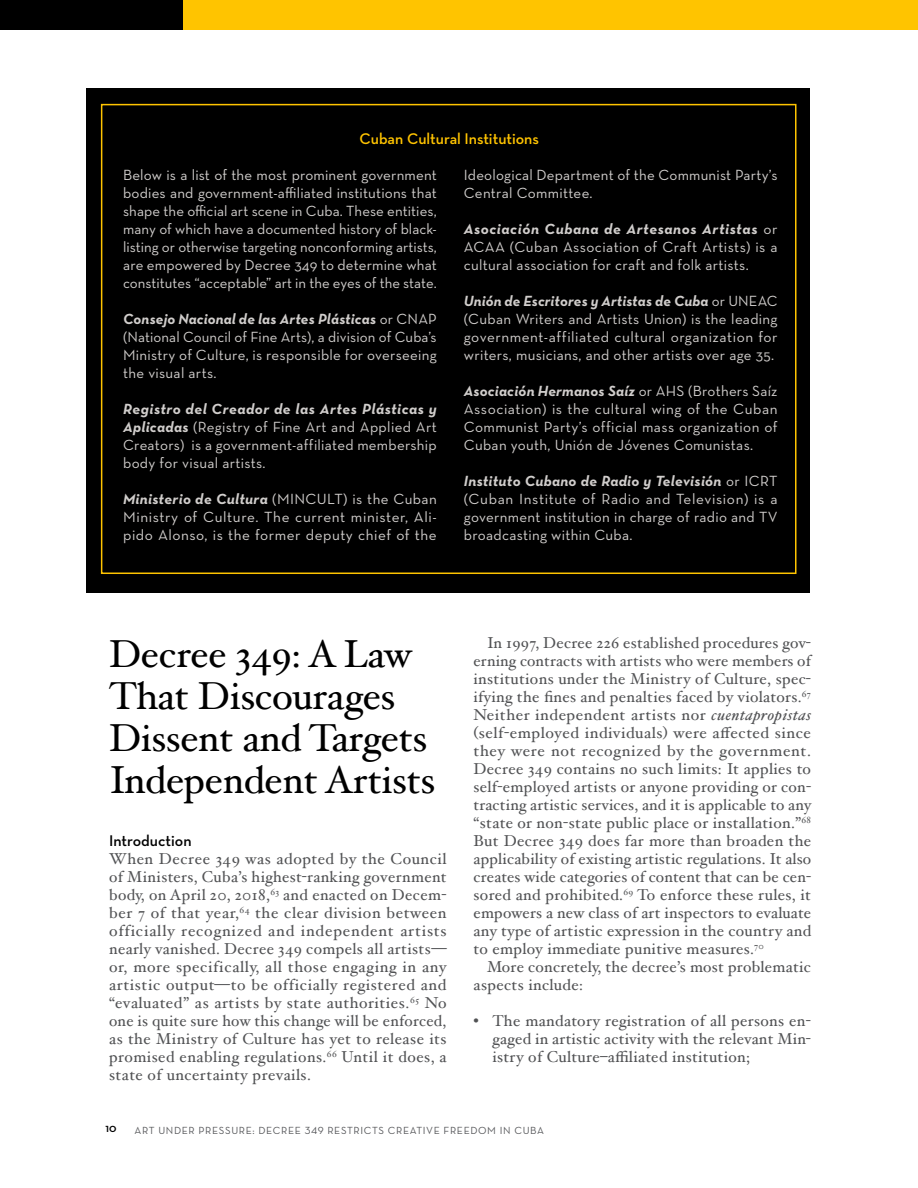
<style>
.page{position:relative;width:918px;height:1188px;background:#fff}
.page>*{position:absolute;margin:0;border:0;box-sizing:border-box;transform-origin:0 0}
.t1{font:39px/42px "Hoefler Text";letter-spacing:-.01em;color:#000}
.t2{font:15.75px/18px "Hoefler Text";letter-spacing:.02em;color:#515254;text-align:justify}
.t3{font:600 15.75px "Neutraface Text";color:#ffc400}
.t4{font:600 15.75px "Neutraface Text";color:#000}
.t5{font:15px/18px "Neutraface Text";letter-spacing:.02em;color:#d1cecc;text-align:justify}
.t6{font:600 12px "Neutraface Text";color:#000}
.t7{font:10.5px "Neutraface Text";letter-spacing:.06em;color:#57585b}
.s1{font-weight:700;font-style:italic}
.s2{font-style:italic}
</style>
<div class="page">
<div style="left:173px;top:0;width:745px;height:30px;background:#ffc400"></div>
<div style="left:0;top:0;width:183px;height:30px;background:#000"></div>
<div style="left:87px;top:89px;width:723px;height:504px;background:#000"></div>
<div style="left:101px;top:104px;width:696px;height:470px;border:2px solid #ffc400"></div>
<p class="t3" style="left:360px;top:132px;width:181px">Cuban Cultural Institutions</p>
<p class="t5" style="left:123px;top:167px;width:315px">Below is a list of the most prominent government bodies and government-affiliated institutions that shape the official art scene in Cuba. These entities, many of which have a documented history of black&shy;listing or otherwise targeting nonconforming artists, are empowered by Decree 349 to determine what constitutes “acceptable” art in the eyes of the state.</p>
<p class="t5" style="left:123px;top:311px;width:315px"><span class="s1">Consejo Nacional de las Artes Plásticas</span> or CNAP (National Council of Fine Arts), a division of Cuba’s Ministry of Culture, is responsible for overseeing the visual arts.</p>
<p class="t5" style="left:123px;top:401px;width:315px"><span class="s1">Registro del Creador de las Artes Plásticas y Aplicadas</span> (Registry of Fine Art and Applied Art Creators) is a government-affiliated membership body for visual artists.</p>
<p class="t5" style="left:123px;top:491px;width:315px"><span class="s1">Ministerio de Cultura</span> (MINCULT) is the Cuban Ministry of Culture. The current minister, Ali&shy;pido Alonso, is the former deputy chief of the</p>
<p class="t5" style="left:464px;top:167px;width:315px">Ideological Department of the Communist Party’s<br>Central Committee.</p>
<p class="t5" style="left:464px;top:221px;width:315px"><span class="s1">Asociación Cubana de Artesanos Artistas</span> or ACAA (Cuban Association of Craft Artists) is a cultural association for craft and folk artists.</p>
<p class="t5" style="left:464px;top:293px;width:315px"><span class="s1">Unión de Escritores y Artistas de Cuba</span> or UNEAC (Cuban Writers and Artists Union) is the leading government-affiliated cultural organization for writers, musicians, and other artists over age 35.</p>
<p class="t5" style="left:464px;top:383px;width:315px"><span class="s1">Asociación Hermanos Saíz</span> or AHS (Brothers Saíz Association) is the cultural wing of the Cuban Communist Party’s official mass organization of Cuban youth, Unión de Jóvenes Comunistas.</p>
<p class="t5" style="left:464px;top:473px;width:315px"><span class="s1">Instituto Cubano de Radio y Televisión</span> or ICRT (Cuban Institute of Radio and Television) is a government institution in charge of radio and TV broadcasting within Cuba.</p>
<h1 class="t1" style="left:109px;top:633px;width:328px">Decree 349: A Law<br>That Discourages<br>Dissent and Targets<br>Independent Artists</h1>
<p class="t4" style="left:109px;top:834px;width:84px">Introduction</p>
<p class="t2" style="left:109px;top:850px;width:339px">When Decree 349 was adopted by the Council of Ministers, Cuba’s highest-ranking government body, on April 20, 2018,<sup>63</sup> and enacted on Decem&shy;ber 7 of that year,<sup>64</sup> the clear division between officially recognized and independent artists nearly vanished. Decree 349 compels all artists— or, more specifically, all those engaging in any artistic output—to be officially registered and “evaluated” as artists by state authorities.<sup>65</sup> No one is quite sure how this change will be enforced, as the Ministry of Culture has yet to release its promised enabling regulations.<sup>66</sup> Until it does, a state of uncertainty prevails.</p>
<p class="t2" style="left:474px;top:634px;width:339px;text-indent:14px">In 1997, Decree 226 established procedures gov&shy;erning contracts with artists who were members of institutions under the Ministry of Culture, spec&shy;ifying the fines and penalties faced by violators.<sup>67<br></sup>Neither independent artists nor <span class="s2">cuentapropistas </span>(self-employed individuals) were affected since they were not recognized by the government.<br>Decree 349 contains no such limits: It applies to self-employed artists or anyone providing or con&shy;tracting artistic services, and it is applicable to any “state or non-state public place or installation.”<sup>68<br></sup>But Decree 349 does far more than broaden the applicability of existing artistic regulations. It also creates wide categories of content that can be cen&shy;sored and prohibited.<sup>69</sup> To enforce these rules, it empowers a new class of art inspectors to evaluate any type of artistic expression in the country and to employ immediate punitive measures.<sup>70</sup></p>
<p class="t2" style="left:474px;top:958px;width:339px;text-indent:14px">More concretely, the decree’s most problematic aspects include:</p>
<p class="t2" style="left:492px;top:1013px;width:320px;text-indent:-19px">• The mandatory registration of all persons en&shy;gaged in artistic activity with the relevant Min&shy;istry of Culture–affiliated institution;</p>
<p class="t6" style="left:105px;top:1124px;width:13px">10</p>
<p class="t7" style="left:135px;top:1126px;width:411px">ART UNDER PRESSURE: DECREE 349 RESTRICTS CREATIVE FREEDOM IN CUBA</p>
</div>
